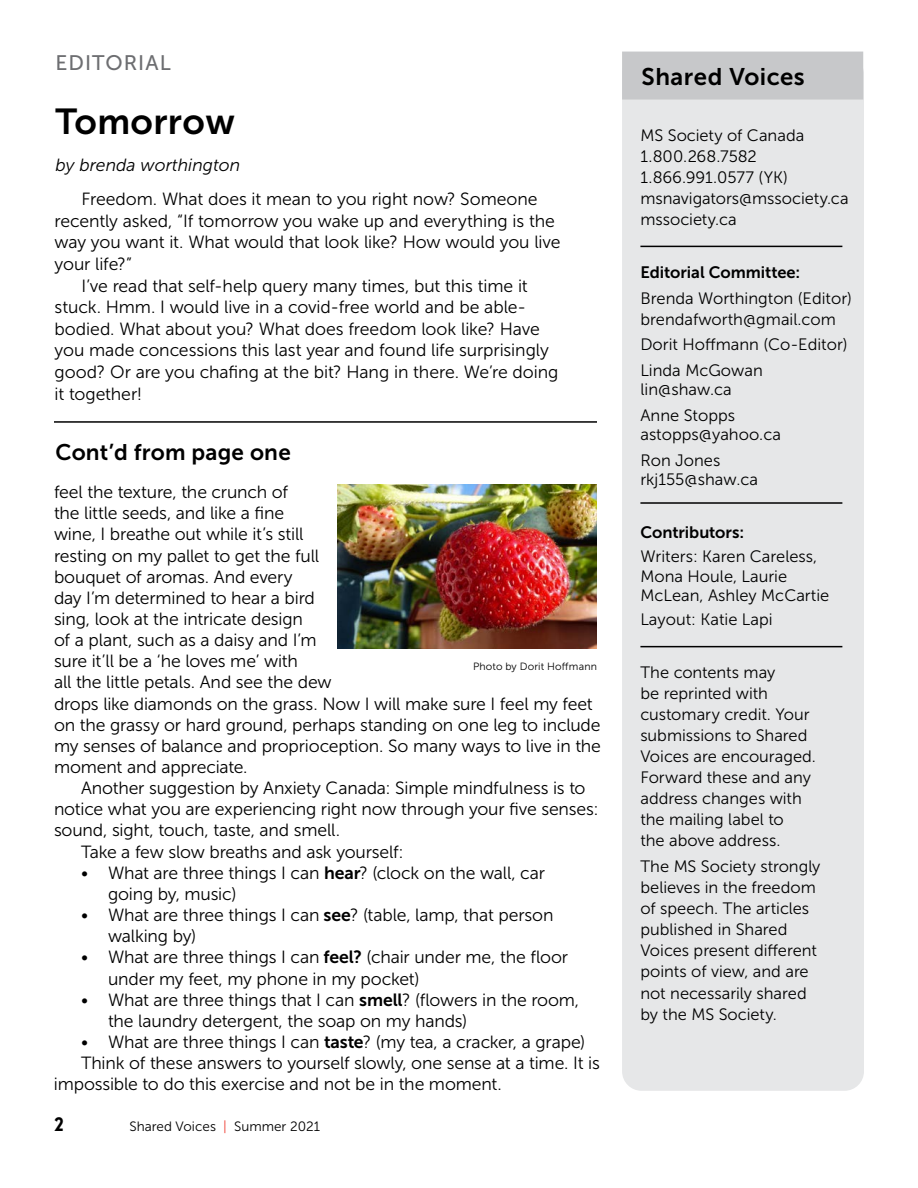
<style>
.page{position:relative;width:918px;height:1188px;background:#fff}
.page>*{position:absolute;margin:0;border:0;box-sizing:border-box;transform-origin:0 0}
.t1{font:36px "Museo Sans 700";letter-spacing:.01em;color:#000}
.t2{font:24px "Museo Sans 700";letter-spacing:.02em;color:#000}
.t3{font:22.5px "Museo Sans 700";letter-spacing:.01em;color:#000}
.t4{font:21px "Museo Sans 500";letter-spacing:.05em;color:#6d6e71}
.t5{font:700 19.5px "Mission Gothic";color:#000}
.t6{font:17.7px/21.1px "Museo Sans 300";letter-spacing:-.01em;color:#000}
.t7{font:italic 17.7px "Museo Sans 300";color:#000}
.t8{font:16.5px/21px "Museo Sans 300";color:#000}
.t9{font:16.5px "Museo Sans 700";letter-spacing:-.005em;color:#000}
.t10{font:13.5px "Museo Sans 300";color:#000}
.t11{font:10.5px "Museo Sans 300";letter-spacing:.015em;color:#000}
.s1{font-family:"Museo Sans 700"}
.s2{color:#ef3e32}
</style>
<div class="page">
<div style="left:622px;top:55px;width:242px;height:1036px;background:#e6e7e8;border-radius:19px"></div>
<div style="left:622px;top:52px;width:241px;height:48px;background:#c7c8ca"></div>
<hr style="left:640px;top:246px;width:202px;height:1px;background:#000">
<hr style="left:640px;top:502px;width:202px;height:2px;background:#000">
<hr style="left:640px;top:646px;width:202px;height:1px;background:#000">
<hr style="left:54px;top:421px;width:543px;height:2px;background:#000">
<img style="left:338px;top:485px;width:259px;height:163px">
<p class="t4" style="left:55px;top:51px;width:117px">EDITORIAL</p>
<h1 class="t1" style="left:55px;top:101px;width:181px">Tomorrow</h1>
<p class="t7" style="left:55px;top:156px;width:187px">by brenda worthington</p>
<p class="t6" style="left:82px;top:189px;width:458px">Freedom. What does it mean to you right now? Someone</p>
<p class="t6" style="left:55px;top:210px;width:502px">recently asked, “If tomorrow you wake up and everything is the</p>
<p class="t6" style="left:55px;top:232px;width:508px">way you want it. What would that look like? How would you live</p>
<p class="t6" style="left:55px;top:253px;width:79px">your life?”</p>
<p class="t6" style="left:82px;top:275px;width:448px">I’ve read that self-help query many times, but this time it</p>
<p class="t6" style="left:55px;top:297px;width:473px">stuck. Hmm. I would live in a covid-free world and be able-</p>
<p class="t6" style="left:55px;top:318px;width:487px">bodied. What about you? What does freedom look like? Have</p>
<p class="t6" style="left:55px;top:340px;width:496px">you made concessions this last year and found life surprisingly</p>
<p class="t6" style="left:55px;top:362px;width:505px">good? Or are you chafing at the bit? Hang in there. We’re doing</p>
<p class="t6" style="left:55px;top:383px;width:89px">it together!</p>
<p class="t3" style="left:55px;top:439px;width:237px">Cont’d from page one</p>
<p class="t6" style="left:54px;top:482px;width:549px">feel the texture, the crunch of<br>the little seeds, and like a fine<br>wine, I breathe out while it’s still<br>resting on my pallet to get the full<br>bouquet of aromas. And every<br>day I’m determined to hear a bird<br>sing, look at the intricate design<br>of a plant, such as a daisy and I’m<br>sure it’ll be a ‘he loves me’ with<br>all the little petals. And see the dew<br>drops like diamonds on the grass. Now I will make sure I feel my feet on the grassy or hard ground, perhaps standing on one leg to include my senses of balance and proprioception. So many ways to live in the moment and appreciate.</p>
<p class="t6" style="left:81px;top:778px;width:506px">Another suggestion by Anxiety Canada: Simple mindfulness is to</p>
<p class="t6" style="left:54px;top:799px;width:546px">notice what you are experiencing right now through your five senses:</p>
<p class="t6" style="left:54px;top:820px;width:288px">sound, sight, touch, taste, and smell.</p>
<p class="t6" style="left:81px;top:841px;width:324px">Take a few slow breaths and ask yourself:</p>
<p class="t6" style="left:108px;top:862px;width:439px;text-indent:-27px">• What are three things I can <span class="s1">hear</span>? (clock on the wall, car going by, music)</p>
<p class="t6" style="left:108px;top:905px;width:447px;text-indent:-27px">• What are three things I can <span class="s1">see</span>? (table, lamp, that person walking by)</p>
<p class="t6" style="left:108px;top:947px;width:462px;text-indent:-27px">• What are three things I can <span class="s1">feel?</span> (chair under me, the floor under my feet, my phone in my pocket)</p>
<p class="t6" style="left:108px;top:989px;width:473px;text-indent:-27px">• What are three things that I can <span class="s1">smell</span>? (flowers in the room, the laundry detergent, the soap on my hands)</p>
<p class="t6" style="left:81px;top:1031px;width:506px">• What are three things I can <span class="s1">taste</span>? (my tea, a cracker, a grape)</p>
<p class="t6" style="left:81px;top:1053px;width:520px">Think of these answers to yourself slowly, one sense at a time. It is</p>
<p class="t6" style="left:54px;top:1074px;width:449px">impossible to do this exercise and not be in the moment.</p>
<p class="t11" style="left:473px;top:660px;width:125px">Photo by Dorit Hoffmann</p>
<p class="t5" style="left:54px;top:1112px;width:11px">2</p>
<p class="t10" style="left:130px;top:1119px;width:192px">Shared Voices <span class="s2">|</span> Summer 2021</p>
<h2 class="t2" style="left:642px;top:64px;width:165px">Shared Voices</h2>
<p class="t8" style="left:640px;top:125px;width:210px">MS Society of Canada<br>1.800.268.7582<br>1.866.991.0577 (YK) msnavigators@mssociety.ca mssociety.ca</p>
<p class="t9" style="left:640px;top:263px;width:161px">Editorial Committee:</p>
<p class="t8" style="left:640px;top:288px;width:213px">Brenda Worthington (Editor) brendafworth@gmail.com</p>
<p class="t8" style="left:640px;top:332px;width:209px;line-height:25.2px">Dorit Hoffmann (Co-Editor)<br>Linda McGowan</p>
<p class="t8" style="left:640px;top:377px;width:96px;line-height:25.2px">lin@shaw.ca<br>Anne Stopps</p>
<p class="t8" style="left:640px;top:422px;width:142px;line-height:25.2px">astopps@yahoo.ca<br>Ron Jones</p>
<p class="t8" style="left:640px;top:469px;width:119px">rkj155@shaw.ca</p>
<p class="t9" style="left:640px;top:523px;width:105px">Contributors:</p>
<p class="t8" style="left:640px;top:547px;width:190px;line-height:19.5px">Writers: Karen Careless,<br>Mona Houle, Laurie<br>McLean, Ashley McCartie</p>
<p class="t8" style="left:640px;top:609px;width:134px">Layout: Katie Lapi</p>
<p class="t8" style="left:640px;top:662px;width:177px">The contents may<br>be reprinted with customary credit. Your submissions to Shared<br>Voices are encouraged.<br>Forward these and any address changes with the mailing label to<br>the above address.</p>
<p class="t8" style="left:640px;top:856px;width:182px">The MS Society strongly believes in the freedom of speech. The articles published in Shared<br>Voices present different points of view, and are not necessarily shared by the MS Society.</p>
</div>
